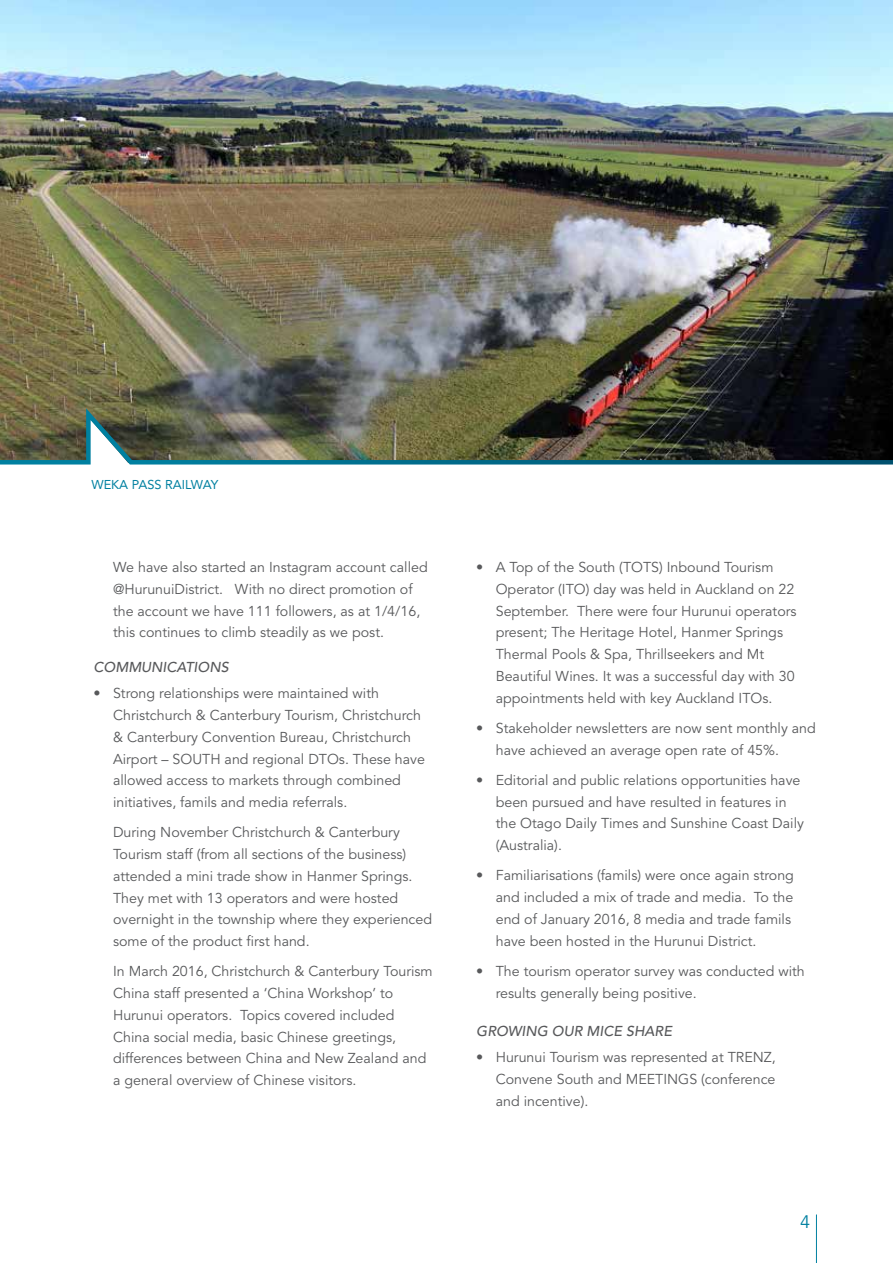
<style>
.page{position:relative;width:893px;height:1263px;background:#fff}
.page>*{position:absolute;margin:0;border:0;box-sizing:border-box;transform-origin:0 0}
.t1{font:18px "Avenir";color:#0080a0}
.t2{font:14.25px/21.8px "Avenir";color:#58595b}
.t3{font:italic 500 14.25px "Avenir";color:#58595b}
.t4{font:12.75px "Avenir";color:#0080a0}
</style>
<div class="page">
<img style="left:0;top:0;width:893px;height:402px">
<img style="left:0;top:402px;width:893px;height:63px">
<hr style="left:816px;top:1215px;width:1px;height:48px;background:#0080a0">
<p class="t4" style="left:91px;top:477px;width:129px">WEKA PASS RAILWAY</p>
<p class="t2" style="left:113px;top:557px;width:316px">We have also started an Instagram account called @HurunuiDistrict. With no direct promotion of the account we have 111 followers, as at 1/4/16, this continues to climb steadily as we post.</p>
<p class="t3" style="left:94px;top:659px;width:137px">COMMUNICATIONS</p>
<p class="t2" style="left:113px;top:683px;width:313px;text-indent:-19px">• Strong relationships were maintained with Christchurch &amp; Canterbury Tourism, Christchurch &amp; Canterbury Convention Bureau, Christchurch Airport – SOUTH and regional DTOs. These have allowed access to markets through combined initiatives, famils and media referrals.</p>
<p class="t2" style="left:113px;top:822px;width:321px">During November Christchurch &amp; Canterbury Tourism staff (from all sections of the business) attended a mini trade show in Hanmer Springs.<br>They met with 13 operators and were hosted overnight in the township where they experienced some of the product first hand.</p>
<p class="t2" style="left:113px;top:961px;width:321px">In March 2016, Christchurch &amp; Canterbury Tourism China staff presented a ‘China Workshop’ to Hurunui operators. Topics covered included China social media, basic Chinese greetings, differences between China and New Zealand and a general overview of Chinese visitors.</p>
<p class="t2" style="left:496px;top:557px;width:302px;text-indent:-19px">• A Top of the South (TOTS) Inbound Tourism Operator (ITO) day was held in Auckland on 22<br>September. There were four Hurunui operators present; The Heritage Hotel, Hanmer Springs Thermal Pools &amp; Spa, Thrillseekers and Mt Beautiful Wines. It was a successful day with 30 appointments held with key Auckland ITOs.</p>
<p class="t2" style="left:496px;top:717px;width:322px;text-indent:-19px">• Stakeholder newsletters are now sent monthly and have achieved an average open rate of 45%.</p>
<p class="t2" style="left:496px;top:769px;width:310px;text-indent:-19px">• Editorial and public relations opportunities have been pursued and have resulted in features in the Otago Daily Times and Sunshine Coast Daily (Australia).</p>
<p class="t2" style="left:496px;top:865px;width:300px;text-indent:-19px">• Familiarisations (famils) were once again strong and included a mix of trade and media. To the end of January 2016, 8 media and trade famils have been hosted in the Hurunui District.</p>
<p class="t2" style="left:496px;top:960px;width:310px;text-indent:-19px">• The tourism operator survey was conducted with results generally being positive.</p>
<p class="t3" style="left:476px;top:1023px;width:197px">GROWING OUR MICE SHARE</p>
<p class="t2" style="left:496px;top:1047px;width:281px;text-align:justify;text-indent:-19px">• Hurunui Tourism was represented at TRENZ, Convene South and MEETINGS (conference and incentive).</p>
<p class="t1" style="left:800px;top:1211px;width:12px">4</p>
</div>
